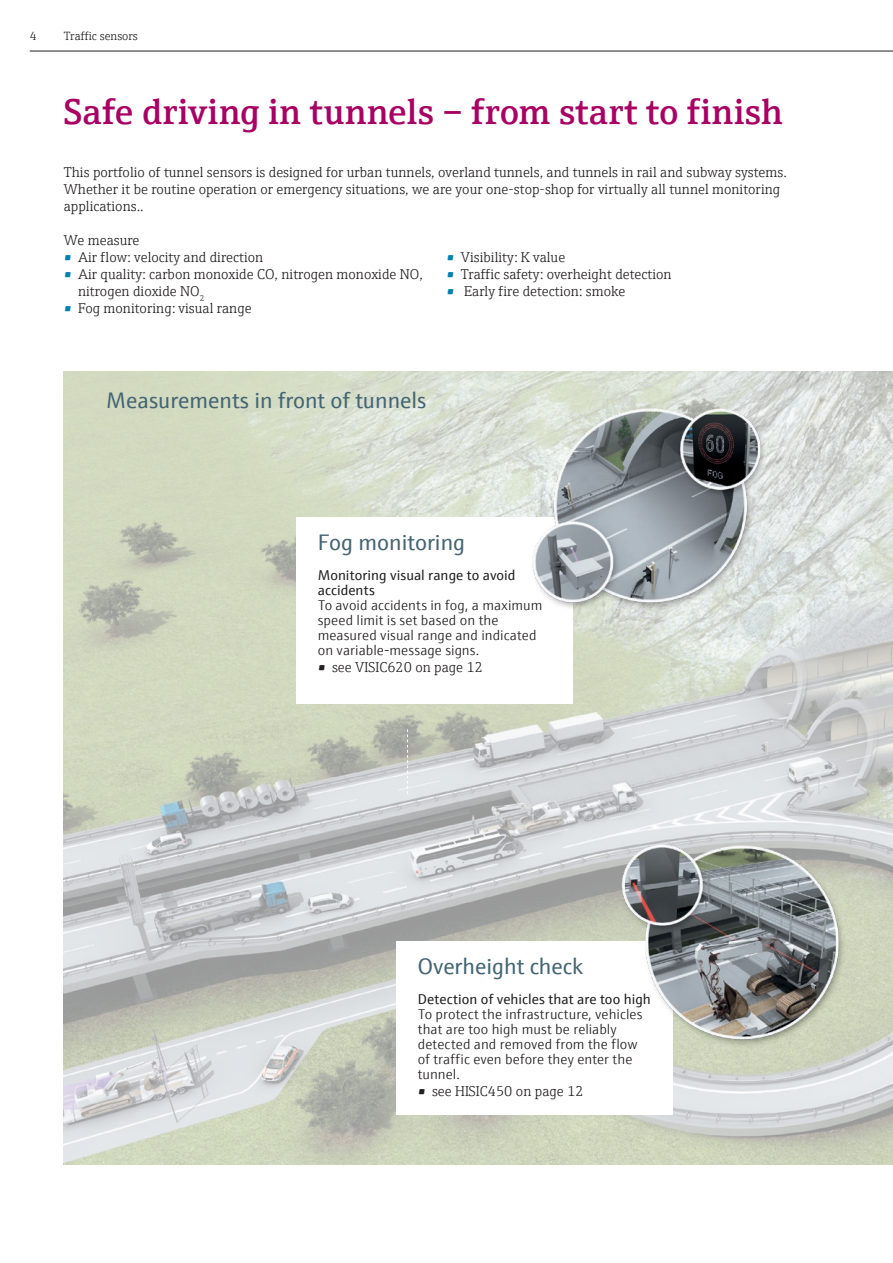
<style>
.page{position:relative;width:893px;height:1263px;background:#fff}
.page>*{position:absolute;margin:0;border:0;box-sizing:border-box;transform-origin:0 0}
.t1{font:600 36px "E+H Serif";letter-spacing:.015em;color:#a80063}
.t2{font:22.5px "E+H Sans";color:#456573}
.t3{font:300 14.25px/17px "E+H Serif";color:#231f20}
.t4{font:300 14.25px/15px "E+H Sans";letter-spacing:.005em;color:#231f20}
.t5{font:14.25px/15px "E+H Sans";letter-spacing:.005em;color:#231f20}
.t6{font:300 12px "E+H Serif";color:#231f20}
.s1{font-weight:600;color:#0081ad}
.s2{font-weight:600}
</style>
<div class="page">
<hr style="left:30px;top:51px;width:863px;height:1px;background:#231f20">
<img style="left:64px;top:371px;width:829px;height:793px">
<div style="left:397px;top:941px;width:276px;height:174px;background:#fff"></div>
<div style="left:297px;top:517px;width:276px;height:187px;background:#fff"></div>
<svg style="left:407px;top:729px;width:1px;height:65px"></svg>
<img style="left:612px;top:835px;width:233px;height:212px">
<img style="left:530px;top:408px;width:237px;height:202px">
<p class="t6" style="left:30px;top:27px;width:8px">4</p>
<p class="t6" style="left:64px;top:27px;width:76px">Traffic sensors</p>
<h1 class="t1" style="left:64px;top:84px;width:721px">Safe driving in tunnels – from start to finish</h1>
<p class="t3" style="left:64px;top:162px;width:725px">This portfolio of tunnel sensors is designed for urban tunnels, overland tunnels, and tunnels in rail and subway systems.<br>Whether it be routine operation or emergency situations, we are your one-stop-shop for virtually all tunnel monitoring applications..</p>
<p class="t3" style="left:64px;top:230px;width:77px">We measure</p>
<p class="t3" style="left:64px;top:247px;width:201px"><span class="s1">•</span> Air flow: velocity and direction</p>
<p class="t3" style="left:78px;top:265px;width:346px;text-indent:-14px"><span class="s1">•</span> Air quality: carbon monoxide CO, nitrogen monoxide NO, nitrogen dioxide NO<sub>2</sub></p>
<p class="t3" style="left:64px;top:298px;width:189px"><span class="s1">•</span> Fog monitoring: visual range</p>
<p class="t3" style="left:446px;top:247px;width:120px"><span class="s1">•</span> Visibility: K value</p>
<p class="t3" style="left:446px;top:264px;width:227px"><span class="s1">•</span> Traffic safety: overheight detection</p>
<p class="t3" style="left:446px;top:281px;width:180px"><span class="s1">•</span> Early fire detection: smoke</p>
<h2 class="t2" style="left:106px;top:383px;width:322px">Measurements in front of tunnels</h2>
<h2 class="t2" style="left:318px;top:525px;width:149px">Fog monitoring</h2>
<p class="t5" style="left:318px;top:566px;width:199px">Monitoring visual range to avoid accidents</p>
<p class="t4" style="left:318px;top:597px;width:226px">To avoid accidents in fog, a maximum speed limit is set based on the measured visual range and indicated on variable-message signs.</p>
<p class="t3" style="left:318px;top:658px;width:167px"><span class="s2">•</span> see VISIC620 on page 12</p>
<h2 class="t2" style="left:418px;top:949px;width:166px">Overheight check</h2>
<p class="t5" style="left:418px;top:990px;width:235px">Detection of vehicles that are too high</p>
<p class="t4" style="left:418px;top:1005px;width:226px">To protect the infrastructure, vehicles that are too high must be reliably detected and removed from the flow of traffic even before they enter the tunnel.</p>
<p class="t3" style="left:418px;top:1081px;width:167px"><span class="s2">•</span> see HISIC450 on page 12</p>
</div>
